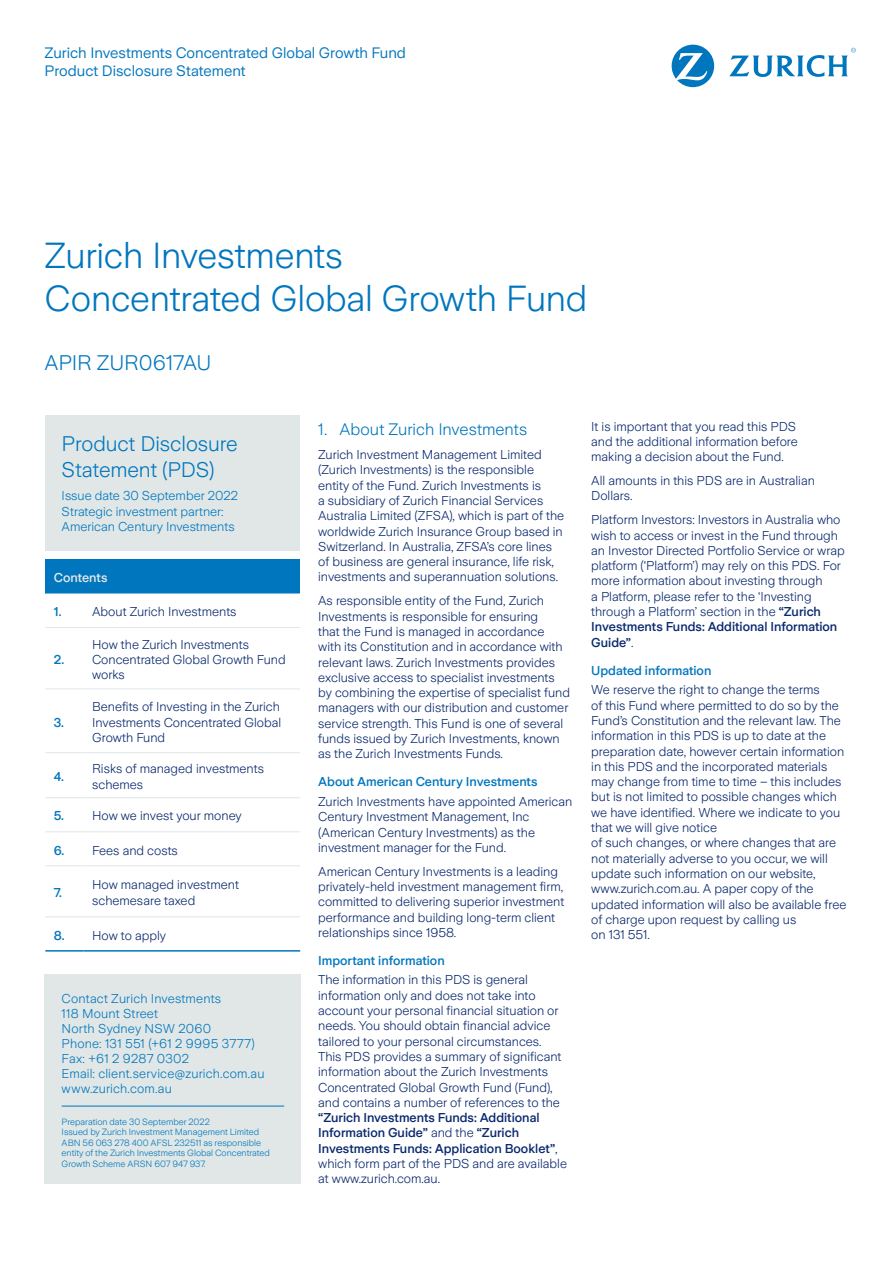
<style>
.page{position:relative;width:893px;height:1263px;background:#fff}
.page>*{position:absolute;margin:0;border:0;box-sizing:border-box;transform-origin:0 0}
.Head_1_24pt{font:300 36px/43.2px "Zurich Sans";letter-spacing:-.01em;color:#0076be}
.Head_3_14pt{font:300 21px/25.2px "Zurich Sans";letter-spacing:-.005em;color:#0076be}
.Head_4_11pt{font:300 16.5px "Zurich Sans";color:#0076be}
.Section_10pt_ZBlue{font:15px/18px "Zurich Sans";color:#0076be}
.Body_DarkBlue_9pt_8{font:300 12.75px/15.3px "Zurich Sans";color:#09286d}
.t1{font:300 12.75px/15px "Zurich Sans";letter-spacing:.01em;color:#0076be}
.Head_5_9pt_8_5_Mediu{font:500 12.75px "Zurich Sans";color:#0076be}
.Table_Head_9pt_ZWhit{font:500 12.75px "Zurich Sans";letter-spacing:-.005em;color:#e6e9ea}
.t2{font:300 9px/10.5px "Zurich Sans";color:#0076be}
.s1{font-weight:500}
</style>
<div class="page">
<div style="left:45px;top:416px;width:255px;height:135px;background:#e0e7e6"></div>
<div style="left:45px;top:559px;width:255px;height:34px;background:#0076be"></div>
<svg style="left:45px;top:593px;width:255px;height:97px"></svg>
<hr style="left:45px;top:627px;width:39px;height:1px;background:#e0e7e6">
<hr style="left:84px;top:627px;width:216px;height:1px;background:#e0e7e6">
<hr style="left:45px;top:688px;width:39px;height:1px;background:#e0e7e6">
<hr style="left:84px;top:688px;width:216px;height:1px;background:#e0e7e6">
<hr style="left:45px;top:752px;width:39px;height:1px;background:#e0e7e6">
<hr style="left:84px;top:752px;width:216px;height:1px;background:#e0e7e6">
<hr style="left:45px;top:797px;width:39px;height:1px;background:#e0e7e6">
<hr style="left:84px;top:797px;width:216px;height:1px;background:#e0e7e6">
<hr style="left:45px;top:831px;width:39px;height:1px;background:#e0e7e6">
<hr style="left:84px;top:831px;width:216px;height:1px;background:#e0e7e6">
<hr style="left:45px;top:865px;width:39px;height:1px;background:#e0e7e6">
<hr style="left:84px;top:865px;width:216px;height:1px;background:#e0e7e6">
<hr style="left:45px;top:916px;width:39px;height:1px;background:#e0e7e6">
<hr style="left:84px;top:916px;width:216px;height:1px;background:#e0e7e6">
<hr style="left:45px;top:950px;width:39px;height:1px;background:#0076be">
<hr style="left:84px;top:950px;width:216px;height:1px;background:#0076be">
<div style="left:45px;top:974px;width:256px;height:210px;background:#e0e7e6"></div>
<hr style="left:62px;top:1106px;width:222px;height:1px;background:#0076be">
<svg style="left:672px;top:45px;width:42px;height:42px"></svg>
<svg style="left:729px;top:48px;width:127px;height:29px"></svg>
<p class="Section_10pt_ZBlue" style="left:45px;top:44px;width:363px">Zurich Investments Concentrated Global Growth Fund<br>Product Disclosure Statement</p>
<p class="Head_1_24pt" style="left:45px;top:234px;width:544px">Zurich Investments<br>Concentrated Global Growth Fund</p>
<p class="Head_3_14pt" style="left:45px;top:351px;width:168px">APIR ZUR0617AU</p>
<p class="Head_3_14pt" style="left:62px;top:432px;width:177px">Product Disclosure<br>Statement (PDS)</p>
<p class="t1" style="left:62px;top:488px;width:178px">Issue date 30 September 2022<br>Strategic investment partner:<br>American Century Investments</p>
<p class="Table_Head_9pt_ZWhit" style="left:54px;top:571px;width:55px">Contents</p>
<p class="Head_5_9pt_8_5_Mediu" style="left:54px;top:605px;width:9px">1.</p>
<p class="Body_DarkBlue_9pt_8" style="left:92px;top:604px;width:146px">About Zurich Investments</p>
<p class="Head_5_9pt_8_5_Mediu" style="left:54px;top:652px;width:12px">2.</p>
<p class="Body_DarkBlue_9pt_8" style="left:92px;top:637px;width:195px">How the Zurich Investments<br>Concentrated Global Growth Fund works</p>
<p class="Head_5_9pt_8_5_Mediu" style="left:54px;top:715px;width:12px">3.</p>
<p class="Body_DarkBlue_9pt_8" style="left:92px;top:699px;width:191px;text-align:justify">Benefits of Investing in the Zurich Investments Concentrated Global Growth Fund</p>
<p class="Head_5_9pt_8_5_Mediu" style="left:54px;top:769px;width:12px">4.</p>
<p class="Body_DarkBlue_9pt_8" style="left:92px;top:761px;width:173px">Risks of managed investments schemes</p>
<p class="Head_5_9pt_8_5_Mediu" style="left:54px;top:809px;width:12px">5.</p>
<p class="Body_DarkBlue_9pt_8" style="left:92px;top:809px;width:151px">How we invest your money</p>
<p class="Head_5_9pt_8_5_Mediu" style="left:54px;top:843px;width:12px">6.</p>
<p class="Body_DarkBlue_9pt_8" style="left:92px;top:843px;width:87px">Fees and costs</p>
<p class="Head_5_9pt_8_5_Mediu" style="left:54px;top:886px;width:9px">7.</p>
<p class="Body_DarkBlue_9pt_8" style="left:92px;top:877px;width:148px">How managed investment schemesare taxed</p>
<p class="Head_5_9pt_8_5_Mediu" style="left:54px;top:928px;width:12px">8.</p>
<p class="Body_DarkBlue_9pt_8" style="left:92px;top:928px;width:75px">How to apply</p>
<p class="t1" style="left:62px;top:991px;width:204px">Contact Zurich Investments<br>118 Mount Street<br>North Sydney NSW 2060<br>Phone: 131 551 (+61 2 9995 3777)<br>Fax: +61 2 9287 0302<br>Email: client.service@zurich.com.au www.zurich.com.au</p>
<p class="t2" style="left:62px;top:1116px;width:210px">Preparation date 30 September 2022<br>Issued by Zurich Investment Management Limited ABN 56 063 278 400 AFSL 232511 as responsible entity of the Zurich Investments Global Concentrated Growth Scheme ARSN 607 947 937.</p>
<p class="Head_4_11pt" style="left:318px;top:421px;width:210px">1. About Zurich Investments</p>
<p class="Body_DarkBlue_9pt_8" style="left:318px;top:447px;width:248px">Zurich Investment Management Limited (Zurich Investments) is the responsible entity of the Fund. Zurich Investments is<br>a subsidiary of Zurich Financial Services Australia Limited (ZFSA), which is part of the worldwide Zurich Insurance Group based in Switzerland. In Australia, ZFSA’s core lines of business are general insurance, life risk, investments and superannuation solutions.</p>
<p class="Body_DarkBlue_9pt_8" style="left:318px;top:593px;width:253px">As responsible entity of the Fund, Zurich Investments is responsible for ensuring<br>that the Fund is managed in accordance with its Constitution and in accordance with relevant laws. Zurich Investments provides exclusive access to specialist investments by combining the expertise of specialist fund managers with our distribution and customer service strength. This Fund is one of several funds issued by Zurich Investments, known as the Zurich Investments Funds.</p>
<p class="Head_5_9pt_8_5_Mediu" style="left:318px;top:775px;width:221px">About American Century Investments</p>
<p class="Body_DarkBlue_9pt_8" style="left:318px;top:794px;width:256px">Zurich Investments have appointed American Century Investment Management, Inc (American Century Investments) as the investment manager for the Fund.</p>
<p class="Body_DarkBlue_9pt_8" style="left:318px;top:864px;width:248px">American Century Investments is a leading privately-held investment management firm, committed to delivering superior investment performance and building long-term client relationships since 1958.</p>
<p class="Head_5_9pt_8_5_Mediu" style="left:318px;top:953px;width:128px">Important information</p>
<p class="Body_DarkBlue_9pt_8" style="left:318px;top:972px;width:250px">The information in this PDS is general information only and does not take into account your personal financial situation or needs. You should obtain financial advice tailored to your personal circumstances.<br>This PDS provides a summary of significant information about the Zurich Investments Concentrated Global Growth Fund (Fund), and contains a number of references to the <span class="s1">“Zurich Investments Funds: Additional Information Guide”</span> and the <span class="s1">“Zurich Investments Funds: Application Booklet”</span>, which form part of the PDS and are available at www.zurich.com.au.</p>
<p class="Body_DarkBlue_9pt_8" style="left:591px;top:419px;width:208px">It is important that you read this PDS and the additional information before making a decision about the Fund.</p>
<p class="Body_DarkBlue_9pt_8" style="left:591px;top:473px;width:225px">All amounts in this PDS are in Australian<br>Dollars.</p>
<p class="Body_DarkBlue_9pt_8" style="left:591px;top:512px;width:255px">Platform Investors: Investors in Australia who wish to access or invest in the Fund through an Investor Directed Portfolio Service or wrap platform (‘Platform’) may rely on this PDS. For more information about investing through<br>a Platform, please refer to the ‘Investing through a Platform’ section in the <span class="s1">“Zurich Investments Funds: Additional Information Guide”</span>.</p>
<p class="Head_5_9pt_8_5_Mediu" style="left:591px;top:663px;width:122px">Updated information</p>
<p class="Body_DarkBlue_9pt_8" style="left:591px;top:682px;width:257px">We reserve the right to change the terms<br>of this Fund where permitted to do so by the Fund’s Constitution and the relevant law. The information in this PDS is up to date at the preparation date, however certain information in this PDS and the incorporated materials may change from time to time – this includes but is not limited to possible changes which we have identified. Where we indicate to you that we will give notice<br>of such changes, or where changes that are not materially adverse to you occur, we will update such information on our website, www.zurich.com.au. A paper copy of the updated information will also be available free of charge upon request by calling us<br>on 131 551.</p>
</div>
